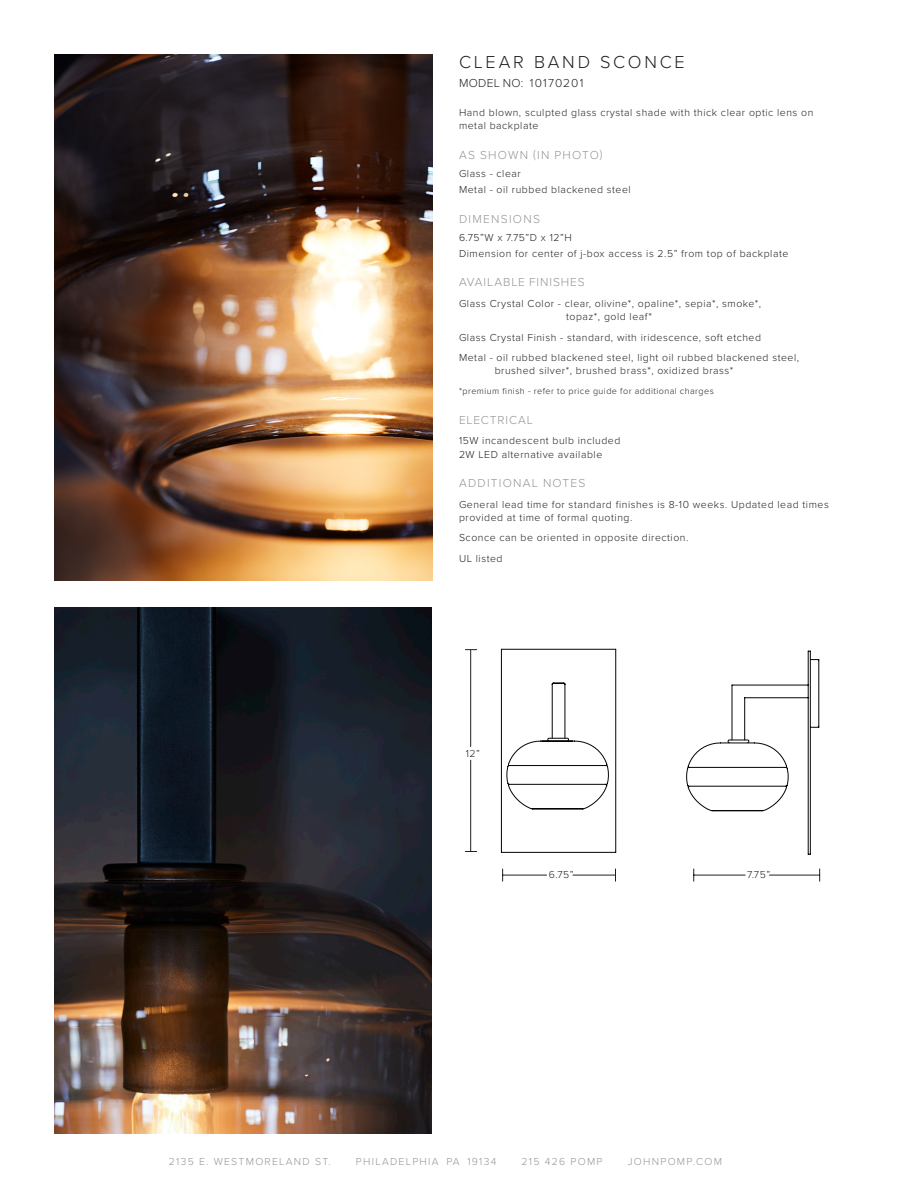
<style>
.page{position:relative;width:918px;height:1188px;background:#fff}
.page>*{position:absolute;margin:0;border:0;box-sizing:border-box;transform-origin:0 0}
.t1{font:300 18px "Proxima Nova";letter-spacing:.155em;color:#231f20}
.SUB_HEAD{font:300 12px "Proxima Nova";letter-spacing:.105em;color:#959598}
.BODY_COPY_1{font:300 12px "Proxima Nova";letter-spacing:.075em;color:#959598}
.t2{font:300 12px "Proxima Nova";letter-spacing:.075em;color:#231f20}
.BODY_COPY_1-2{font:300 10.5px/13.5px "Proxima Nova";letter-spacing:.05em;color:#231f20}
.t3{font:300 10.5px "Proxima Nova";letter-spacing:.12em;color:#959598}
.BOLD_SUB_HEAD{font:300 10.5px "Proxima Nova";color:#231f20}
.BODY_COPY_1-3{font:300 9px "Proxima Nova";letter-spacing:.05em;color:#231f20}
</style>
<div class="page">
<img style="left:54px;top:608px;width:378px;height:526px">
<img style="left:54px;top:54px;width:378px;height:526px">
<svg style="left:501px;top:649px;width:318px;height:206px"></svg>
<hr style="left:573px;top:875px;width:43px;height:1px;background:#231f20">
<hr style="left:503px;top:875px;width:44px;height:1px;background:#231f20">
<svg style="left:502px;top:869px;width:1px;height:12px"></svg>
<hr style="left:769px;top:875px;width:51px;height:1px;background:#231f20">
<hr style="left:694px;top:875px;width:51px;height:1px;background:#231f20">
<svg style="left:693px;top:869px;width:1px;height:12px"></svg>
<hr style="left:470px;top:650px;width:1px;height:97px;background:#231f20">
<hr style="left:470px;top:760px;width:1px;height:92px;background:#231f20">
<svg style="left:465px;top:649px;width:12px;height:1px"></svg>
<svg style="left:547px;top:738px;width:203px;height:5px"></svg>
<p class="t1" style="left:459px;top:49px;width:227px">CLEAR BAND SCONCE</p>
<p class="t2" style="left:459px;top:74px;width:126px">MODEL NO: 10170201</p>
<p class="BODY_COPY_1-2" style="left:459px;top:105px;width:356px">Hand blown, sculpted glass crystal shade with thick clear optic lens on metal backplate</p>
<p class="SUB_HEAD" style="left:459px;top:146px;width:145px">AS SHOWN (IN PHOTO)</p>
<p class="BODY_COPY_1-2" style="left:459px;top:166px;width:63px">Glass - clear</p>
<p class="BODY_COPY_1-2" style="left:459px;top:182px;width:173px">Metal - oil rubbed blackened steel</p>
<p class="SUB_HEAD" style="left:459px;top:210px;width:82px">DIMENSIONS</p>
<p class="BODY_COPY_1-2" style="left:459px;top:230px;width:114px">6.75”W x 7.75”D x 12”H</p>
<p class="BODY_COPY_1-2" style="left:459px;top:246px;width:331px">Dimension for center of j-box access is 2.5” from top of backplate</p>
<p class="BODY_COPY_1" style="left:459px;top:274px;width:127px">AVAILABLE FINISHES</p>
<p class="BODY_COPY_1-2" style="left:459px;top:296px;width:304px;text-align:center">Glass Crystal Color - clear, olivine*, opaline*, sepia*, smoke*, topaz*, gold leaf*</p>
<p class="BODY_COPY_1-2" style="left:459px;top:330px;width:304px">Glass Crystal Finish - standard, with iridescence, soft etched</p>
<p class="BODY_COPY_1-2" style="left:495px;top:350px;width:306px;text-indent:-36px">Metal - oil rubbed blackened steel, light oil rubbed blackened steel, brushed silver*, brushed brass*, oxidized brass*</p>
<p class="BODY_COPY_1-3" style="left:459px;top:384px;width:256px">*premium finish - refer to price guide for additional charges</p>
<p class="BODY_COPY_1" style="left:459px;top:411px;width:75px">ELECTRICAL</p>
<p class="BODY_COPY_1-2" style="left:459px;top:433px;width:163px">15W incandescent bulb included<br>2W LED alternative available</p>
<p class="SUB_HEAD" style="left:459px;top:474px;width:128px">ADDITIONAL NOTES</p>
<p class="BODY_COPY_1-2" style="left:459px;top:497px;width:371px">General lead time for standard finishes is 8-10 weeks. Updated lead times provided at time of formal quoting.</p>
<p class="BODY_COPY_1-2" style="left:459px;top:531px;width:231px">Sconce can be oriented in opposite direction.</p>
<p class="BODY_COPY_1-2" style="left:459px;top:551px;width:45px">UL listed</p>
<p class="BOLD_SUB_HEAD" style="left:466px;top:746px;width:16px">12”</p>
<p class="BOLD_SUB_HEAD" style="left:549px;top:867px;width:27px">6.75”</p>
<p class="BOLD_SUB_HEAD" style="left:747px;top:867px;width:25px">7.75”</p>
<p class="t3" style="left:169px;top:1154px;width:164px">2135 E. WESTMORELAND ST.</p>
<p class="t3" style="left:356px;top:1154px;width:142px">PHILADELPHIA PA 19134</p>
<p class="t3" style="left:522px;top:1154px;width:82px">215 426 POMP</p>
<p class="t3" style="left:628px;top:1154px;width:96px">JOHNPOMP.COM</p>
</div>
